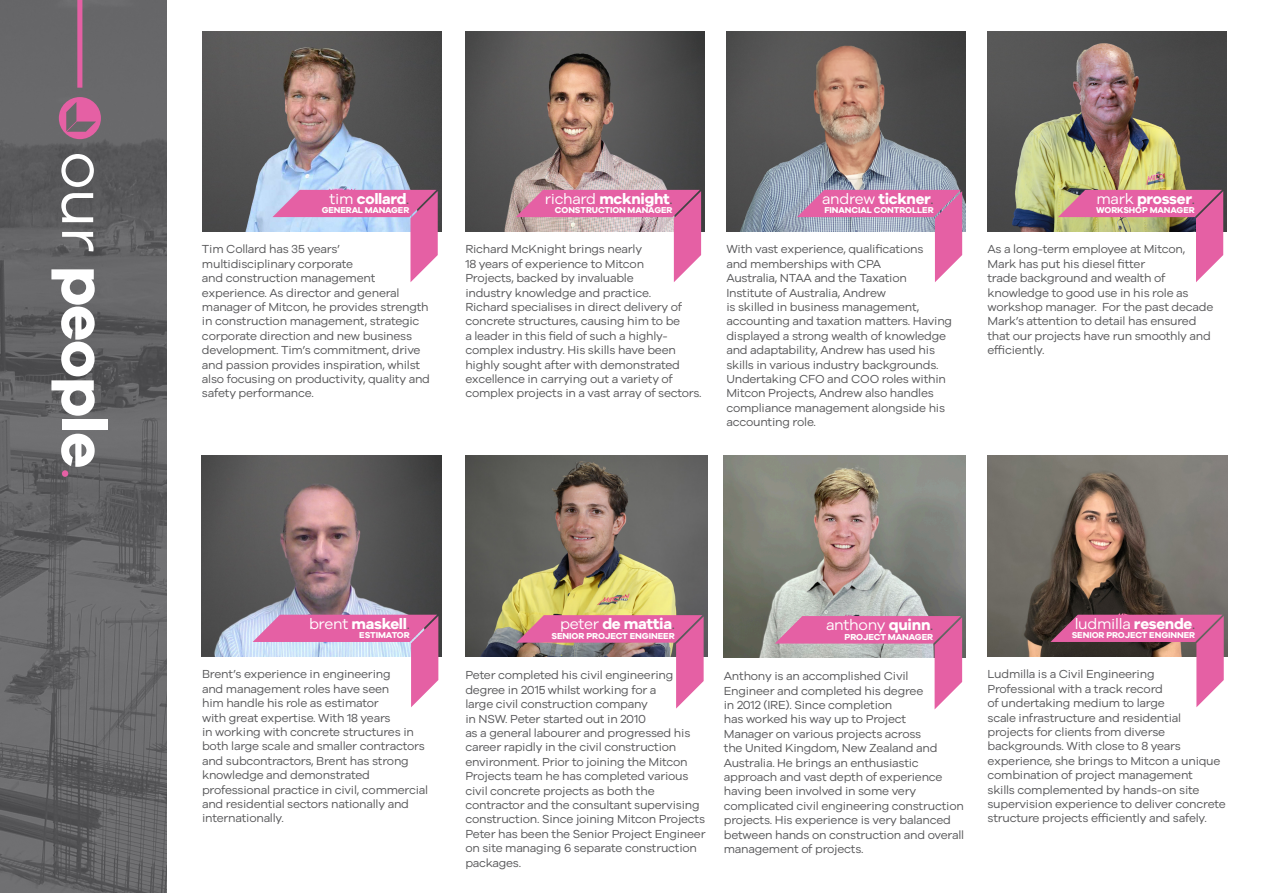
<style>
.page{position:relative;width:1263px;height:893px;background:#fff}
.page>*{position:absolute;margin:0;border:0;box-sizing:border-box;transform-origin:0 0}
.t1{font:700 63px "Galyon";letter-spacing:-.02em;color:#fff}
.t2{font:700 15.45px "Galyon";letter-spacing:-.02em;color:#fff}
.t3{font:15.45px "Galyon";letter-spacing:-.02em;color:#fff}
.t4{font:700 15.3px "Galyon";letter-spacing:-.02em;color:#fff}
.t5{font:15.3px "Galyon";letter-spacing:-.02em;color:#fff}
.t6{font:12px/14.4px "Galyon";letter-spacing:-.02em;color:#575759}
.t7{font:700 8.85px "Galyon";letter-spacing:-.01em;color:#fff}
.s1{font-weight:400}
.s2{font-weight:400;color:#e560a4}
.s3{font-weight:400;color:#575759}
.s4{font-weight:700}
.s5{color:#575759}
</style>
<div class="page">
<img style="left:726px;top:32px;width:240px;height:199px">
<img style="left:465px;top:32px;width:240px;height:199px">
<img style="left:0;top:0;width:166px;height:893px">
<svg style="left:59px;top:97px;width:42px;height:42px;background:#af638b"></svg>
<div style="left:77px;top:0;width:5px;height:88px;background:#e560a4"></div>
<svg style="left:796px;top:190px;width:166px;height:92px"></svg>
<img style="left:202px;top:32px;width:240px;height:199px">
<svg style="left:271px;top:190px;width:167px;height:92px"></svg>
<svg style="left:515px;top:190px;width:186px;height:92px"></svg>
<img style="left:987px;top:32px;width:240px;height:199px">
<svg style="left:1057px;top:190px;width:166px;height:92px"></svg>
<img style="left:202px;top:456px;width:240px;height:200px">
<svg style="left:252px;top:615px;width:186px;height:92px"></svg>
<img style="left:988px;top:456px;width:240px;height:200px">
<svg style="left:1049px;top:615px;width:175px;height:92px"></svg>
<img style="left:724px;top:456px;width:242px;height:202px">
<svg style="left:774px;top:616px;width:188px;height:94px"></svg>
<img style="left:465px;top:455px;width:242px;height:202px">
<svg style="left:515px;top:615px;width:189px;height:94px"></svg>
<p class="t1" style="left:122px;top:151px;width:330px;rotate:90deg"><span class="s1">our</span> people<span class="s2">.</span></p>
<p class="t4" style="left:330px;top:189px;width:81px"><span class="s1">tim</span> collard<span class="s3">.</span></p>
<p class="t7" style="left:322px;top:205px;width:89px">GENERAL MANAGER</p>
<p class="t6" style="left:202px;top:241px;width:230px">Tim Collard has 35 years’ multidisciplinary corporate<br>and construction management experience. As director and general manager of Mitcon, he provides strength in construction management, strategic corporate direction and new business development. Tim’s commitment, drive and passion provides inspiration, whilst also focusing on productivity, quality and safety performance.</p>
<p class="t4" style="left:545px;top:189px;width:129px"><span class="s1">richard</span> mcknight<span class="s3">.</span></p>
<p class="t7" style="left:555px;top:205px;width:119px">CONSTRUCTION MANAGER</p>
<p class="t6" style="left:465px;top:241px;width:238px">Richard McKnight brings nearly<br>18 years of experience to Mitcon<br>Projects, backed by invaluable<br>industry knowledge and practice.<br>Richard specialises in direct delivery of concrete structures, causing him to be<br>a leader in this field of such a highly&shy;complex industry. His skills have been highly sought after with demonstrated excellence in carrying out a variety of complex projects in a vast array of sectors.</p>
<p class="t4" style="left:822px;top:189px;width:113px"><span class="s1">andrew</span> tickner<span class="s3">.</span></p>
<p class="t7" style="left:824px;top:205px;width:111px">FINANCIAL CONTROLLER</p>
<p class="t6" style="left:726px;top:241px;width:227px">With vast experience, qualifications<br>and memberships with CPA<br>Australia, NTAA and the Taxation Institute of Australia, Andrew<br>is skilled in business management, accounting and taxation matters. Having displayed a strong wealth of knowledge and adaptability, Andrew has used his skills in various industry backgrounds.<br>Undertaking CFO and COO roles within Mitcon Projects, Andrew also handles compliance management alongside his accounting role.</p>
<p class="t4" style="left:1096px;top:189px;width:100px"><span class="s1">mark</span> prosser<span class="s3">.</span></p>
<p class="t7" style="left:1096px;top:205px;width:100px">WORKSHOP MANAGER</p>
<p class="t6" style="left:987px;top:241px;width:227px">As a long-term employee at Mitcon,<br>Mark has put his diesel fitter<br>trade background and wealth of knowledge to good use in his role as workshop manager. For the past decade<br>Mark’s attention to detail has ensured that our projects have run smoothly and efficiently.</p>
<p class="t4" style="left:309px;top:614px;width:102px"><span class="s1">brent</span> maskell<span class="s3">.</span></p>
<p class="t7" style="left:359px;top:629px;width:52px">ESTIMATOR</p>
<p class="t6" style="left:202px;top:666px;width:228px">Brent’s experience in engineering<br>and management roles have seen<br>him handle his role as estimator<br>with great expertise. With 18 years<br>in working with concrete structures in both large scale and smaller contractors and subcontractors, Brent has strong knowledge and demonstrated professional practice in civil, commercial and residential sectors nationally and internationally.</p>
<p class="t2" style="left:560px;top:614px;width:116px"><span class="s1">peter</span> de mattia<span class="s3">.</span></p>
<p class="t7" style="left:551px;top:630px;width:125px">SENIOR PROJECT ENGINEER</p>
<p class="t6" style="left:465px;top:667px;width:242px">Peter completed his civil engineering degree in 2015 whilst working for a<br>large civil construction company<br>in NSW. Peter started out in 2010<br>as a general labourer and progressed his career rapidly in the civil construction environment. Prior to joining the Mitcon Projects team he has completed various civil concrete projects as both the contractor and the consultant supervising construction. Since joining Mitcon Projects Peter has been the Senior Project Engineer on site managing 6 separate construction packages.</p>
<p class="t3" style="left:826px;top:613px;width:109px">anthony <span class="s4">quinn</span><span class="s5">.</span></p>
<p class="t7" style="left:844px;top:631px;width:90px">PROJECT MANAGER</p>
<p class="t6" style="left:724px;top:668px;width:242px">Anthony is an accomplished Civil<br>Engineer and completed his degree<br>in 2012 (IRE). Since completion<br>has worked his way up to Project<br>Manager on various projects across<br>the United Kingdom, New Zealand and Australia. He brings an enthusiastic approach and vast depth of experience having been involved in some very complicated civil engineering construction projects. His experience is very balanced between hands on construction and overall management of projects.</p>
<p class="t5" style="left:1075px;top:612px;width:122px">ludmilla <span class="s4">resende</span><span class="s5">.</span></p>
<p class="t7" style="left:1072px;top:629px;width:125px">SENIOR PROJECT ENGINNER</p>
<p class="t6" style="left:987px;top:666px;width:240px">Ludmilla is a Civil Engineering Professional with a track record<br>of undertaking medium to large<br>scale infrastructure and residential projects for clients from diverse backgrounds. With close to 8 years experience, she brings to Mitcon a unique combination of project management<br>skills complemented by hands-on site supervision experience to deliver concrete structure projects efficiently and safely.</p>
</div>
